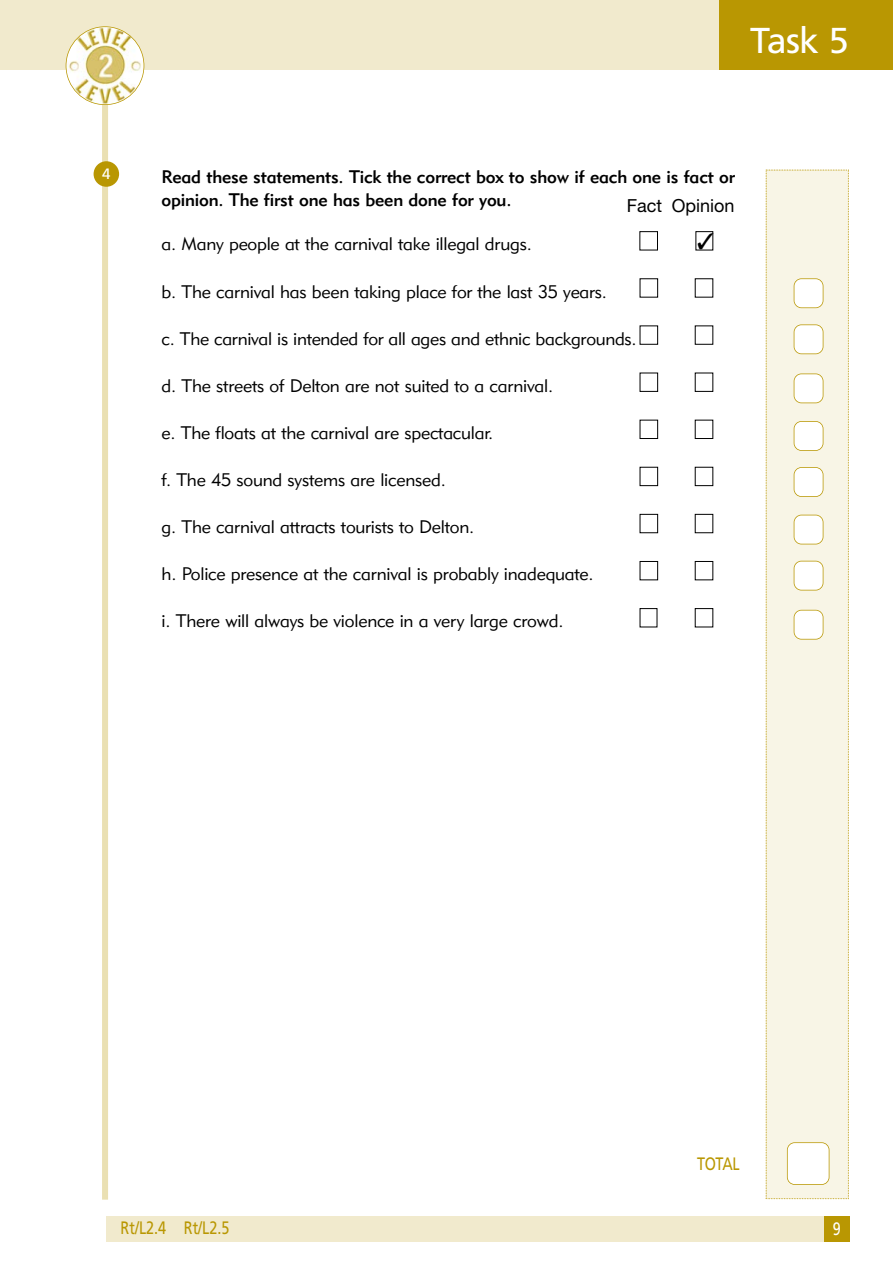
<style>
.page{position:relative;width:893px;height:1262px;background:#fff}
.page>*{position:absolute;margin:0;border:0;box-sizing:border-box;transform-origin:0 0}
.t1{font:36px "Frutiger";color:#fff}
.t2{font:18px "Geometric 415 BT Lite A";letter-spacing:-.01em;color:#000}
.t3{font:18px/22.4px "Geometric 415 BT Medium A";letter-spacing:-.01em;color:#000}
.t4{font:18px "Frutiger";letter-spacing:-.01em;color:#b99702;scale:.8 1}
.t5{font:18px "Helvetica Neue";color:#000}
.t6{font:18px "Frutiger";color:#fff;scale:.8 1}
.t7{font:15px "Frutiger";color:#fff}
</style>
<div class="page">
<div style="left:102px;top:102px;width:6px;height:1097px;background:#eae0b3"></div>
<div style="left:718px;top:0;width:174px;height:69px;background:#b99702"></div>
<div style="left:0;top:0;width:718px;height:69px;background:#f1eacd"></div>
<div style="left:94px;top:161px;width:25px;height:26px;background:#b99702;border-radius:50%"></div>
<img style="left:66px;top:29px;width:37px;height:46px">
<div style="left:66px;top:26px;width:78px;height:79px;border:2px solid #b99702;border-radius:50%"></div>
<div style="left:765px;top:170px;width:84px;height:1029px;background:#f8f5e6"></div>
<div style="left:794px;top:279px;width:29px;height:29px;background:#fff;border-radius:7px"></div>
<div style="left:793px;top:278px;width:30px;height:30px;border:2px solid #b99702;border-radius:8px"></div>
<div style="left:794px;top:325px;width:29px;height:29px;background:#fff;border-radius:7px"></div>
<div style="left:793px;top:324px;width:30px;height:30px;border:2px solid #b99702;border-radius:8px"></div>
<div style="left:794px;top:374px;width:29px;height:29px;background:#fff;border-radius:7px"></div>
<div style="left:793px;top:373px;width:30px;height:30px;border:2px solid #b99702;border-radius:8px"></div>
<div style="left:794px;top:421px;width:29px;height:29px;background:#fff;border-radius:7px"></div>
<div style="left:793px;top:421px;width:30px;height:30px;border:2px solid #b99702;border-radius:8px"></div>
<div style="left:794px;top:467px;width:29px;height:29px;background:#fff;border-radius:7px"></div>
<div style="left:793px;top:467px;width:30px;height:30px;border:2px solid #b99702;border-radius:8px"></div>
<div style="left:794px;top:515px;width:29px;height:29px;background:#fff;border-radius:7px"></div>
<div style="left:793px;top:514px;width:30px;height:30px;border:2px solid #b99702;border-radius:8px"></div>
<div style="left:794px;top:561px;width:29px;height:29px;background:#fff;border-radius:7px"></div>
<div style="left:793px;top:561px;width:30px;height:29px;border:2px solid #b99702;border-radius:8px"></div>
<div style="left:794px;top:610px;width:29px;height:29px;background:#fff;border-radius:7px"></div>
<div style="left:793px;top:610px;width:30px;height:29px;border:2px solid #b99702;border-radius:8px"></div>
<div style="left:694px;top:608px;width:19px;height:19px;border:1px solid #000"></div>
<div style="left:639px;top:561px;width:19px;height:19px;border:1px solid #000"></div>
<div style="left:639px;top:514px;width:19px;height:19px;border:1px solid #000"></div>
<div style="left:639px;top:467px;width:19px;height:19px;border:1px solid #000"></div>
<div style="left:639px;top:420px;width:19px;height:19px;border:1px solid #000"></div>
<div style="left:639px;top:372px;width:19px;height:20px;border:1px solid #000"></div>
<div style="left:694px;top:325px;width:19px;height:20px;border:1px solid #000"></div>
<div style="left:639px;top:325px;width:19px;height:20px;border:1px solid #000"></div>
<div style="left:639px;top:278px;width:19px;height:19px;border:1px solid #000"></div>
<div style="left:695px;top:231px;width:18px;height:19px;border:1px solid #000"></div>
<div style="left:639px;top:231px;width:19px;height:19px;border:1px solid #000"></div>
<div style="left:787px;top:1142px;width:42px;height:42px;background:#fff;border-radius:7px"></div>
<div style="left:786px;top:1142px;width:43px;height:42px;border:2px solid #b99702;border-radius:8px"></div>
<div style="left:106px;top:1216px;width:718px;height:26px;background:#f1eacd"></div>
<div style="left:824px;top:1216px;width:25px;height:26px;background:#b99702"></div>
<svg style="left:697px;top:233px;width:16px;height:16px"></svg>
<h1 class="t1" style="left:750px;top:26px;width:100px">Task 5</h1>
<p class="t7" style="left:102px;top:168px;width:10px">4</p>
<p class="t3" style="left:162px;top:168px;width:575px">Read these statements. Tick the correct box to show if each one is fact or opinion. The first one has been done for you.</p>
<p class="t2" style="left:162px;top:238px;width:372px">a. Many people at the carnival take illegal drugs.</p>
<p class="t2" style="left:162px;top:285px;width:446px">b. The carnival has been taking place for the last 35 years.</p>
<p class="t2" style="left:162px;top:332px;width:476px">c. The carnival is intended for all ages and ethnic backgrounds.</p>
<p class="t2" style="left:162px;top:379px;width:393px">d. The streets of Delton are not suited to a carnival.</p>
<p class="t2" style="left:162px;top:426px;width:333px">e. The floats at the carnival are spectacular.</p>
<p class="t2" style="left:162px;top:473px;width:286px">f. The 45 sound systems are licensed.</p>
<p class="t2" style="left:162px;top:520px;width:314px">g. The carnival attracts tourists to Delton.</p>
<p class="t2" style="left:162px;top:567px;width:433px">h. Police presence at the carnival is probably inadequate.</p>
<p class="t2" style="left:162px;top:614px;width:403px">i. There will always be violence in a very large crowd.</p>
<p class="t5" style="left:626px;top:195px;width:109px">Fact Opinion</p>
<p class="t4" style="left:697px;top:1156px;width:55px">TOTAL</p>
<p class="t4" style="left:121px;top:1220px;width:138px">Rt/L2.4 Rt/L2.5</p>
<p class="t6" style="left:832px;top:1221px;width:12px">9</p>
</div>
